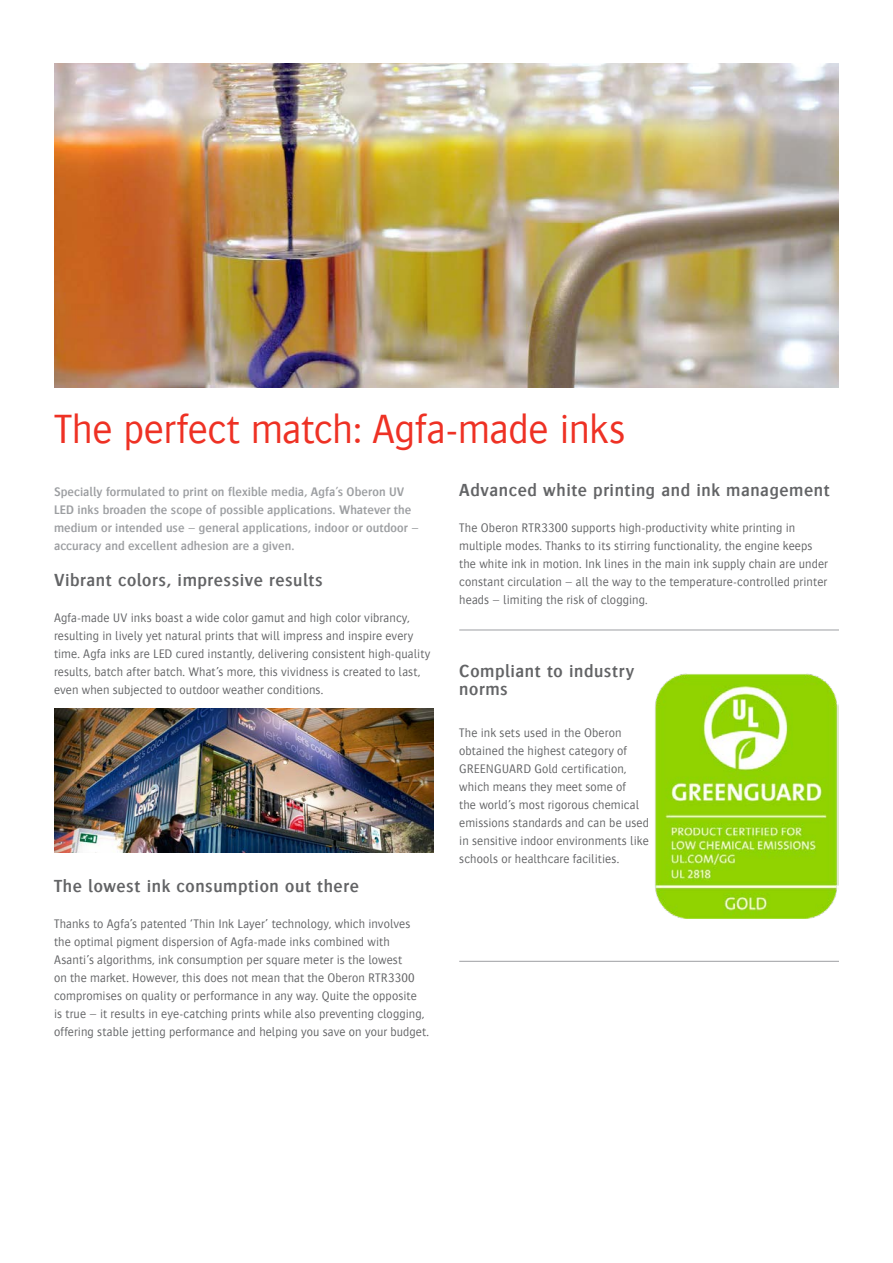
<style>
.page{position:relative;width:893px;height:1263px;background:#fff}
.page>*{position:absolute;margin:0;border:0;box-sizing:border-box;transform-origin:0 0}
.t1{font:300 42px "Bosis For Agfa";letter-spacing:-.01em;color:#ee3124}
.t2{font:600 18px/18px "Bosis For Agfa";letter-spacing:.03em;color:#636466}
.t3{font:300 12.75px/18px "Bosis For Agfa";letter-spacing:.01em;color:#636466}
.t4{font:600 12.75px/18px "Bosis For Agfa";letter-spacing:.005em;color:#9d9fa2}
</style>
<div class="page">
<img style="left:54px;top:64px;width:785px;height:324px">
<hr style="left:459px;top:630px;width:380px;height:1px;background:#9d9fa2">
<hr style="left:459px;top:961px;width:380px;height:1px;background:#9d9fa2">
<img style="left:54px;top:709px;width:380px;height:144px">
<img style="left:655px;top:674px;width:184px;height:244px">
<h1 class="t1" style="left:54px;top:407px;width:573px">The perfect match: Agfa-made inks</h1>
<p class="t4" style="left:54px;top:482px;width:366px">Specially formulated to print on flexible media, Agfa’s Oberon UV LED inks broaden the scope of possible applications. Whatever the medium or intended use – general applications, indoor or outdoor – accuracy and excellent adhesion are a given.</p>
<h2 class="t2" style="left:54px;top:571px;width:270px">Vibrant colors, impressive results</h2>
<p class="t3" style="left:54px;top:608px;width:378px">Agfa-made UV inks boast a wide color gamut and high color vibrancy, resulting in lively yet natural prints that will impress and inspire every time. Agfa inks are LED cured instantly, delivering consistent high-quality results, batch after batch. What’s more, this vividness is created to last, even when subjected to outdoor weather conditions.</p>
<h2 class="t2" style="left:459px;top:481px;width:372px">Advanced white printing and ink management</h2>
<p class="t3" style="left:459px;top:518px;width:370px">The Oberon RTR3300 supports high-productivity white printing in multiple modes. Thanks to its stirring functionality, the engine keeps the white ink in motion. Ink lines in the main ink supply chain are under constant circulation – all the way to the temperature-controlled printer heads – limiting the risk of clogging.</p>
<h2 class="t2" style="left:459px;top:662px;width:176px">Compliant to industry norms</h2>
<p class="t3" style="left:459px;top:724px;width:191px">The ink sets used in the Oberon obtained the highest category of GREENGUARD Gold certification, which means they meet some of<br>the world’s most rigorous chemical emissions standards and can be used in sensitive indoor environments like schools or healthcare facilities.</p>
<h2 class="t2" style="left:54px;top:877px;width:306px">The lowest ink consumption out there</h2>
<p class="t3" style="left:54px;top:914px;width:377px">Thanks to Agfa’s patented ‘Thin Ink Layer’ technology, which involves the optimal pigment dispersion of Agfa-made inks combined with Asanti’s algorithms, ink consumption per square meter is the lowest<br>on the market. However, this does not mean that the Oberon RTR3300 compromises on quality or performance in any way. Quite the opposite<br>is true – it results in eye-catching prints while also preventing clogging, offering stable jetting performance and helping you save on your budget.</p>
</div>
